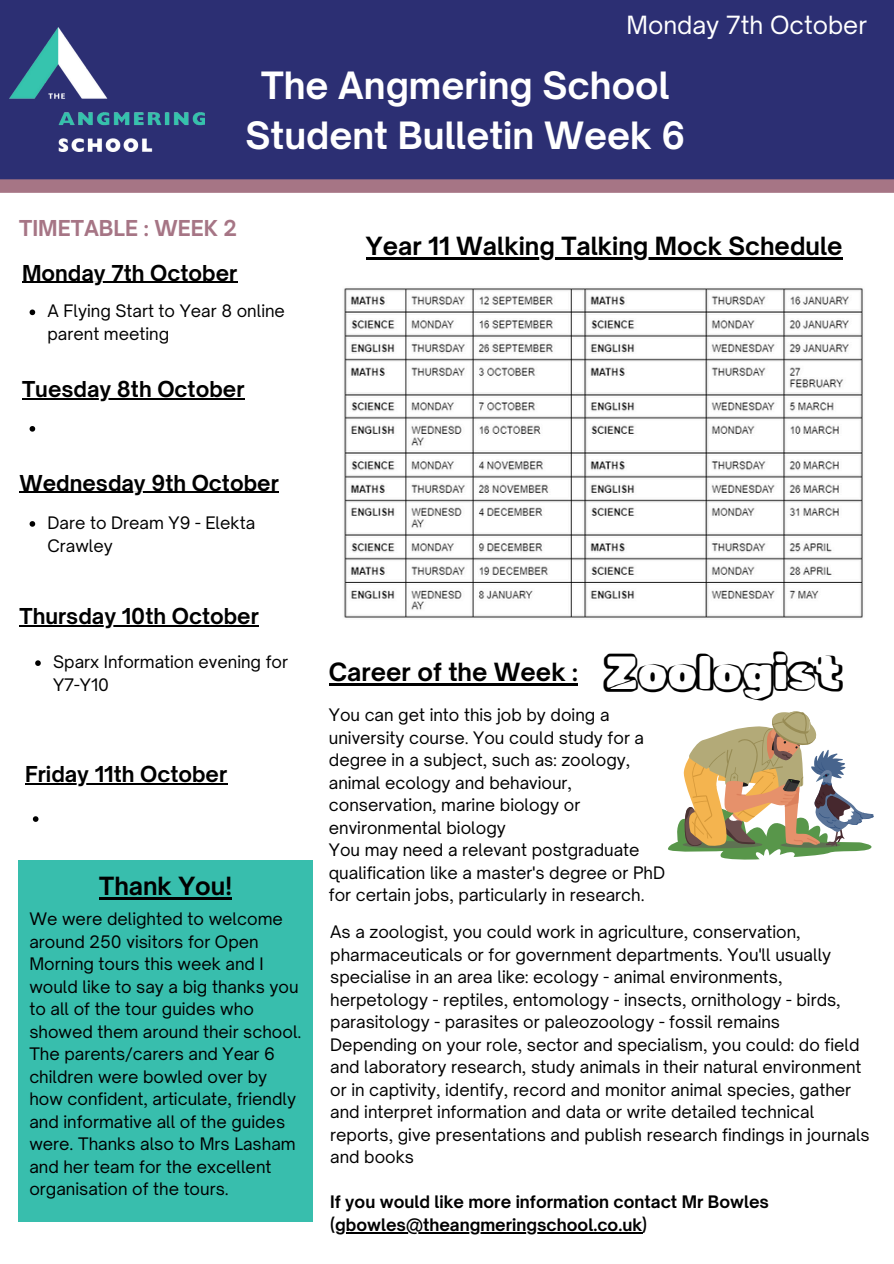
<style>
.page{position:relative;width:894px;height:1264px;background:#fff}
.page>*{position:absolute;margin:0;border:0;box-sizing:border-box;transform-origin:0 0}
.t1{font:46.5px "Rubik Vinyl";color:#000}
.t2{font:700 36px/49.5px "Open Sauce One";color:#fff;text-align:center}
.t3{font:700 24px "Open Sauce One";color:#000}
.t4{font:24px "Open Sauce One";color:#fff}
.t5{font:700 21px "Open Sauce One";color:#000}
.t6{font:700 21px "Open Sauce One";color:#a67585}
.t7{font:16.5px/22.5px "Open Sauce One";color:#000}
.t8{font:700 16.5px/22.5px "Open Sauce One";color:#000}
</style>
<div class="page">
<div style="left:0;top:0;width:893px;height:181px;background:#2c2f73"></div>
<img style="left:10px;top:27px;width:194px;height:124px">
<div style="left:0;top:179px;width:893px;height:14px;background:#a67585"></div>
<div style="left:18px;top:860px;width:295px;height:361px;background:#38bead"></div>
<img style="left:344px;top:288px;width:519px;height:330px">
<svg style="left:668px;top:711px;width:206px;height:149px"></svg>
<hr style="left:22px;top:398px;width:222px;height:1px;background:#000">
<hr style="left:19px;top:491px;width:260px;height:2px;background:#000">
<svg style="left:30px;top:521px;width:5px;height:5px"></svg>
<svg style="left:30px;top:426px;width:5px;height:5px"></svg>
<hr style="left:19px;top:625px;width:240px;height:1px;background:#000">
<hr style="left:25px;top:783px;width:202px;height:1px;background:#000">
<svg style="left:35px;top:660px;width:6px;height:6px"></svg>
<svg style="left:33px;top:816px;width:5px;height:5px"></svg>
<hr style="left:22px;top:282px;width:215px;height:1px;background:#000">
<svg style="left:30px;top:309px;width:5px;height:6px"></svg>
<hr style="left:366px;top:257px;width:476px;height:2px;background:#000">
<hr style="left:329px;top:683px;width:248px;height:2px;background:#000">
<hr style="left:335px;top:1231px;width:307px;height:2px;background:#000">
<hr style="left:99px;top:897px;width:133px;height:3px;background:#000">
<h5 class="t4" style="left:626px;top:10px;width:242px">Monday 7th October</h5>
<h2 class="t2" style="left:245px;top:61px;width:441px">The Angmering School<br>Student Bulletin Week 6</h2>
<h3 class="t6" style="left:19px;top:215px;width:219px">TIMETABLE : WEEK 2</h3>
<p class="t3" style="left:366px;top:231px;width:478px">Year 11 Walking Talking Mock Schedule</p>
<p class="t5" style="left:22px;top:259px;width:217px">Monday 7th October</p>
<h6 class="t7" style="left:47px;top:300px;width:239px">A Flying Start to Year 8 online parent meeting</h6>
<h6 class="t5" style="left:22px;top:376px;width:224px">Tuesday 8th October</h6>
<p class="t5" style="left:19px;top:469px;width:261px">Wednesday 9th October</p>
<h6 class="t7" style="left:47px;top:511px;width:209px">Dare to Dream Y9 - Elekta<br>Crawley</h6>
<h6 class="t5" style="left:19px;top:603px;width:241px">Thursday 10th October</h6>
<h6 class="t7" style="left:53px;top:650px;width:236px">Sparx Information evening for<br>Y7-Y10</h6>
<p class="t5" style="left:25px;top:761px;width:204px">Friday 11th October</p>
<p class="t3" style="left:99px;top:871px;width:134px">Thank You!</p>
<p class="t7" style="left:29px;top:907px;width:273px">We were delighted to welcome around 250 visitors for Open<br>Morning tours this week and I would like to say a big thanks you to all of the tour guides who showed them around their school.<br>The parents/carers and Year 6 children were bowled over by how confident, articulate, friendly and informative all of the guides were. Thanks also to Mrs Lasham and her team for the excellent organisation of the tours.</p>
<h1 class="t3" style="left:329px;top:656px;width:250px">Career of the Week :</h1>
<h3 class="t1" style="left:605px;top:645px;width:236px">Zoologist</h3>
<p class="t7" style="left:329px;top:703px;width:316px">You can get into this job by doing a university course. You could study for a degree in a subject, such as: zoology, animal ecology and behaviour, conservation, marine biology or environmental biology</p>
<p class="t7" style="left:329px;top:838px;width:338px">You may need a relevant postgraduate qualification like a master's degree or PhD for certain jobs, particularly in research.</p>
<p class="t7" style="left:330px;top:920px;width:512px">As a zoologist, you could work in agriculture, conservation, pharmaceuticals or for government departments. You'll usually specialise in an area like: ecology - animal environments, herpetology - reptiles, entomology - insects, ornithology - birds, parasitology - parasites or paleozoology - fossil remains</p>
<h3 class="t7" style="left:330px;top:1033px;width:541px">Depending on your role, sector and specialism, you could: do field and laboratory research, study animals in their natural environment or in captivity, identify, record and monitor animal species, gather and interpret information and data or write detailed technical reports, give presentations and publish research findings in journals and books</h3>
<p class="t8" style="left:330px;top:1190px;width:440px">If you would like more information contact Mr Bowles (gbowles@theangmeringschool.co.uk)</p>
</div>
